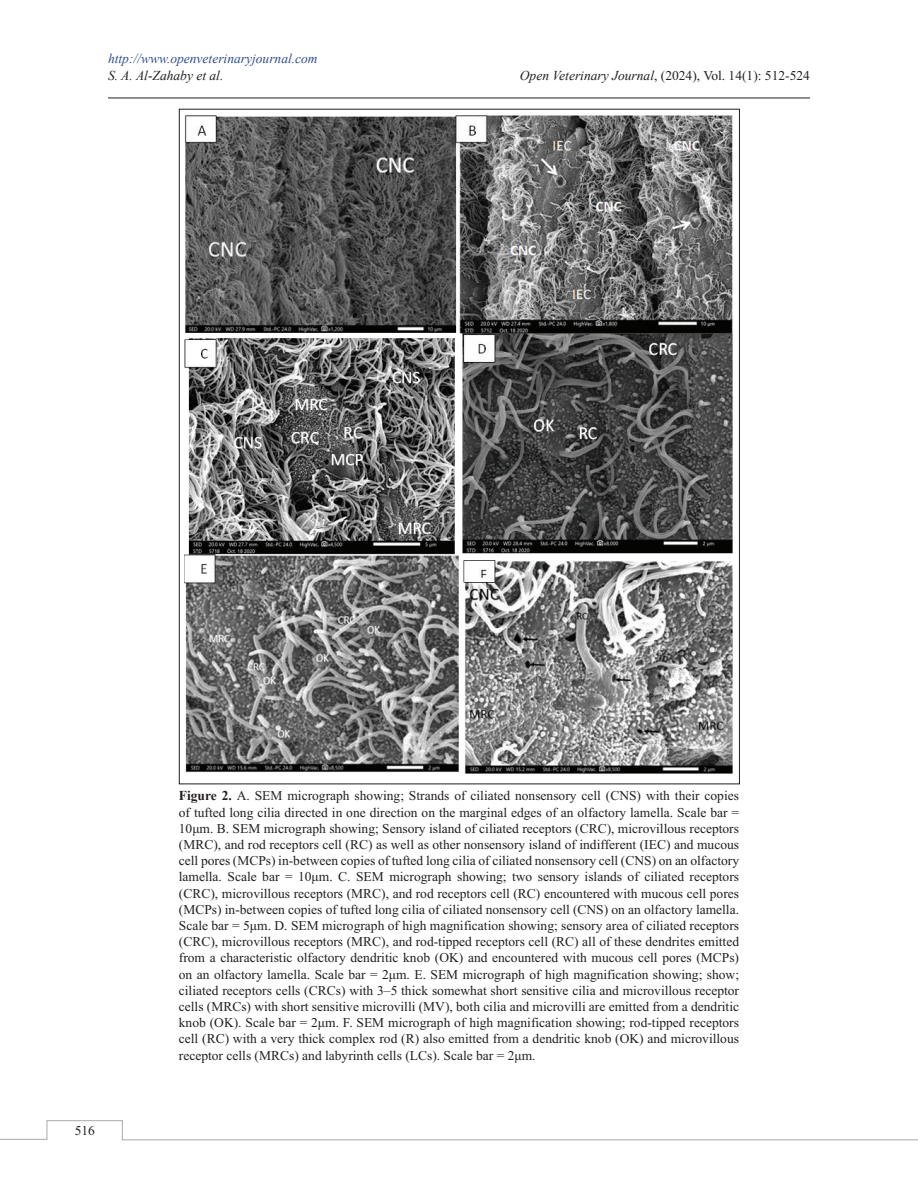
<style>
.page{position:relative;width:918px;height:1188px;background:#fff}
.page>*{position:absolute;margin:0;border:0;box-sizing:border-box;transform-origin:0 0}
.t1{font:13.5px/16.2px "Times New Roman";color:#231f20;text-align:justify}
.t2{font:italic 13.5px "Times New Roman";color:#304d94}
.t3{font:italic 13.5px "Times New Roman";color:#231f20}
.s1{font-style:italic}
.s2{font-weight:700}
</style>
<div class="page">
<hr style="left:108px;top:98px;width:702px;height:1px;background:#231f20">
<svg style="left:0;top:1120px;width:918px;height:21px"></svg>
<img style="left:185px;top:116px;width:548px;height:658px">
<p class="t2" style="left:108px;top:50px;width:211px">http://www.openveterinaryjournal.com</p>
<p class="t3" style="left:108px;top:66px;width:117px">S. A. Al-Zahaby et al.</p>
<p class="t1" style="left:520px;top:67px;width:292px"><span class="s1">Open Veterinary Journal</span>, (2024), Vol. 14(1): 512-524</p>
<p class="t1" style="left:75px;top:1122px;width:22px">516</p>
<p class="t1" style="left:179px;top:788px;width:562px"><span class="s2">Figure 2.</span> A. SEM micrograph showing; Strands of ciliated nonsensory cell (CNS) with their copies of tufted long cilia directed in one direction on the marginal edges of an olfactory lamella. Scale bar = 10μm. B. SEM micrograph showing; Sensory island of ciliated receptors (CRC), microvillous receptors (MRC), and rod receptors cell (RC) as well as other nonsensory island of indifferent (IEC) and mucous cell pores (MCPs) in-between copies of tufted long cilia of ciliated nonsensory cell (CNS) on an olfactory lamella. Scale bar = 10μm. C. SEM micrograph showing; two sensory islands of ciliated receptors (CRC), microvillous receptors (MRC), and rod receptors cell (RC) encountered with mucous cell pores (MCPs) in-between copies of tufted long cilia of ciliated nonsensory cell (CNS) on an olfactory lamella.<br>Scale bar = 5μm. D. SEM micrograph of high magnification showing; sensory area of ciliated receptors (CRC), microvillous receptors (MRC), and rod-tipped receptors cell (RC) all of these dendrites emitted from a characteristic olfactory dendritic knob (OK) and encountered with mucous cell pores (MCPs) on an olfactory lamella. Scale bar = 2μm. E. SEM micrograph of high magnification showing; show; ciliated receptors cells (CRCs) with 3–5 thick somewhat short sensitive cilia and microvillous receptor cells (MRCs) with short sensitive microvilli (MV), both cilia and microvilli are emitted from a dendritic knob (OK). Scale bar = 2μm. F. SEM micrograph of high magnification showing; rod-tipped receptors cell (RC) with a very thick complex rod (R) also emitted from a dendritic knob (OK) and microvillous receptor cells (MRCs) and labyrinth cells (LCs). Scale bar = 2μm.</p>
</div>
